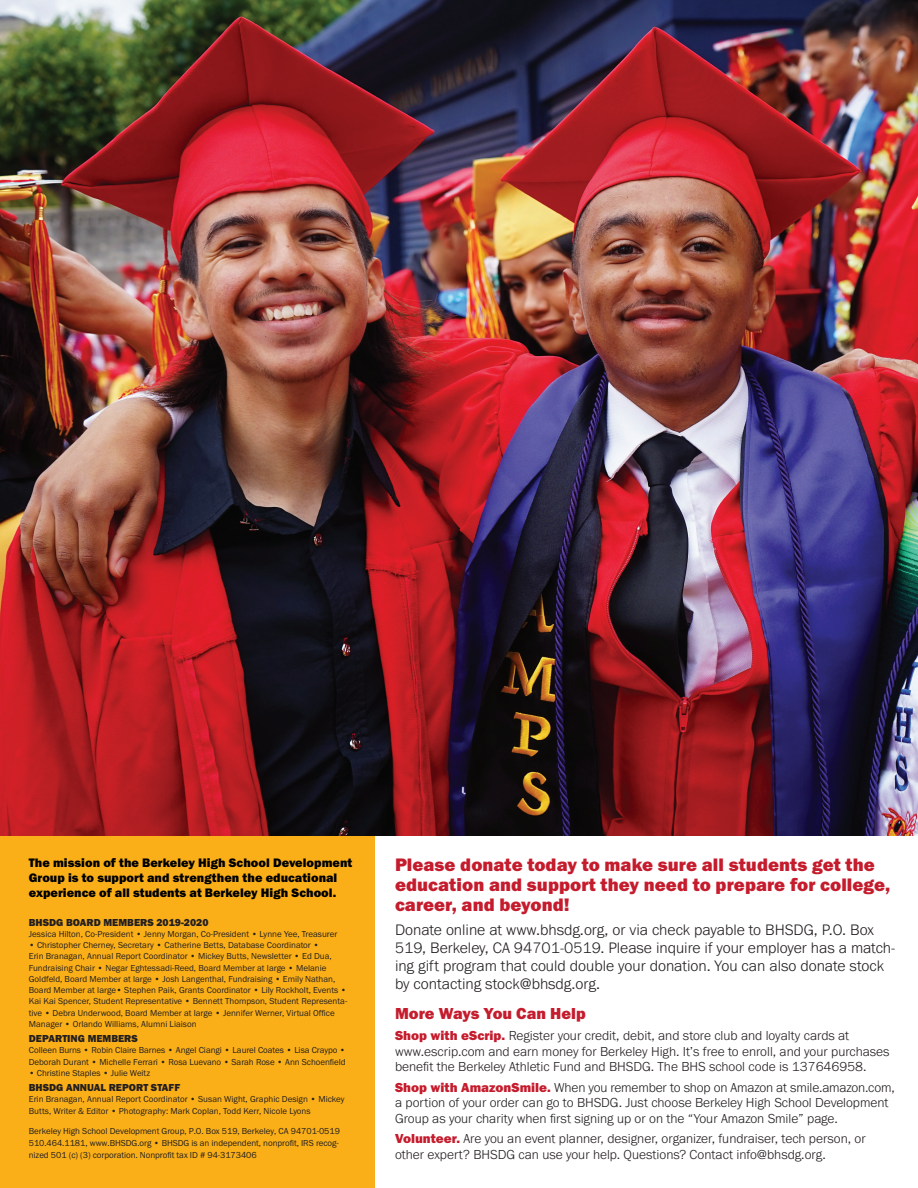
<style>
.page{position:relative;width:918px;height:1188px;background:#fff}
.page>*{position:absolute;margin:0;border:0;box-sizing:border-box;transform-origin:0 0}
.t1{font:18.75px/20.2px "Franklin Gothic URW Hea";letter-spacing:.005em;color:#c51c2d}
.t2{font:16.5px "Franklin Gothic URW Hea";color:#c51c2d}
.t3{font:300 15.75px/18px "Franklin Gothic URW";color:#231f20}
.t4{font:300 13.5px/15.5px "Franklin Gothic URW";color:#231f20}
.t5{font:12.75px/15px "Franklin Gothic URW Hea";color:#000001}
.t6{font:10.5px "Franklin Gothic URW Hea";color:#231f20}
.t7{font:9px/11.2px "Franklin Gothic URW Boo";color:#231f20}
.s1{font-family:"Franklin Gothic URW Hea";font-weight:400;color:#c51c2d}
</style>
<div class="page">
<img style="left:0;top:0;width:918px;height:836px">
<div style="left:0;top:836px;width:767px;height:352px;background:#faaf18"></div>
<div style="left:376px;top:836px;width:542px;height:352px;background:#fff"></div>
<h3 class="t5" style="left:29px;top:854px;width:325px">The mission of the Berkeley High School Development<br>Group is to support and strengthen the educational experience of all students at Berkeley High School.</h3>
<p class="t6" style="left:29px;top:915px;width:181px">BHSDG BOARD MEMBERS 2019-2020</p>
<p class="t7" style="left:29px;top:928px;width:310px">Jessica Hilton, Co-President • Jenny Morgan, Co-President • Lynne Yee, Treasurer</p>
<p class="t7" style="left:29px;top:939px;width:320px">• Christopher Cherney, Secretary • Catherine Betts, Database Coordinator •<br>Erin Branagan, Annual Report Coordinator • Mickey Butts, Newsletter • Ed Dua, Fundraising Chair • Negar Eghtessadi-Reed, Board Member at large • Melanie Goldfeld, Board Member at large • Josh Langenthal, Fundraising • Emily Nathan, Board Member at large• Stephen Paik, Grants Coordinator • Lily Rockholt, Events • Kai Kai Spencer, Student Representative • Bennett Thompson, Student Representa&shy;tive • Debra Underwood, Board Member at large • Jennifer Werner, Virtual Office Manager • Orlando Williams, Alumni Liaison</p>
<p class="t6" style="left:29px;top:1032px;width:111px">DEPARTING MEMBERS</p>
<p class="t7" style="left:29px;top:1045px;width:318px">Colleen Burns • Robin Claire Barnes • Angel Ciangi • Laurel Coates • Lisa Craypo •<br>Deborah Durant • Michelle Ferrari • Rosa Luevano • Sarah Rose • Ann Schoenfield</p>
<p class="t7" style="left:29px;top:1067px;width:123px">• Christine Staples • Julie Weitz</p>
<p class="t6" style="left:29px;top:1081px;width:153px">BHSDG ANNUAL REPORT STAFF</p>
<p class="t7" style="left:29px;top:1094px;width:317px">Erin Branagan, Annual Report Coordinator • Susan Wight, Graphic Design • Mickey<br>Butts, Writer &amp; Editor • Photography: Mark Coplan, Todd Kerr, Nicole Lyons</p>
<p class="t7" style="left:29px;top:1125px;width:313px;line-height:12px">Berkeley High School Development Group, P.O. Box 519, Berkeley, CA 94701-0519<br>510.464.1181, www.BHSDG.org • BHSDG is an independent, nonprofit, IRS recog&shy;nized 501 (c) (3) corporation. Nonprofit tax ID # 94-3173406</p>
<h1 class="t1" style="left:395px;top:854px;width:497px">Please donate today to make sure all students get the education and support they need to prepare for college, career, and beyond!</h1>
<p class="t3" style="left:395px;top:920px;width:502px">Donate online at www.bhsdg.org, or via check payable to BHSDG, P.O. Box 519, Berkeley, CA 94701-0519. Please inquire if your employer has a match&shy;ing gift program that could double your donation. You can also donate stock by contacting stock@bhsdg.org.</p>
<h2 class="t2" style="left:395px;top:1002px;width:192px">More Ways You Can Help</h2>
<p class="t4" style="left:395px;top:1028px;width:496px"><span class="s1">Shop with eScrip.</span> Register your credit, debit, and store club and loyalty cards at www.escrip.com and earn money for Berkeley High. It’s free to enroll, and your purchases benefit the Berkeley Athletic Fund and BHSDG. The BHS school code is 137646958.</p>
<p class="t4" style="left:395px;top:1079px;width:501px"><span class="s1">Shop with AmazonSmile.</span> When you remember to shop on Amazon at smile.amazon.com, a portion of your order can go to BHSDG. Just choose Berkeley High School Development<br>Group as your charity when first signing up or on the “Your Amazon Smile” page.</p>
<h3 class="t4" style="left:395px;top:1131px;width:472px"><span class="s1">Volunteer.</span> Are you an event planner, designer, organizer, fundraiser, tech person, or other expert? BHSDG can use your help. Questions? Contact info@bhsdg.org.</h3>
</div>
